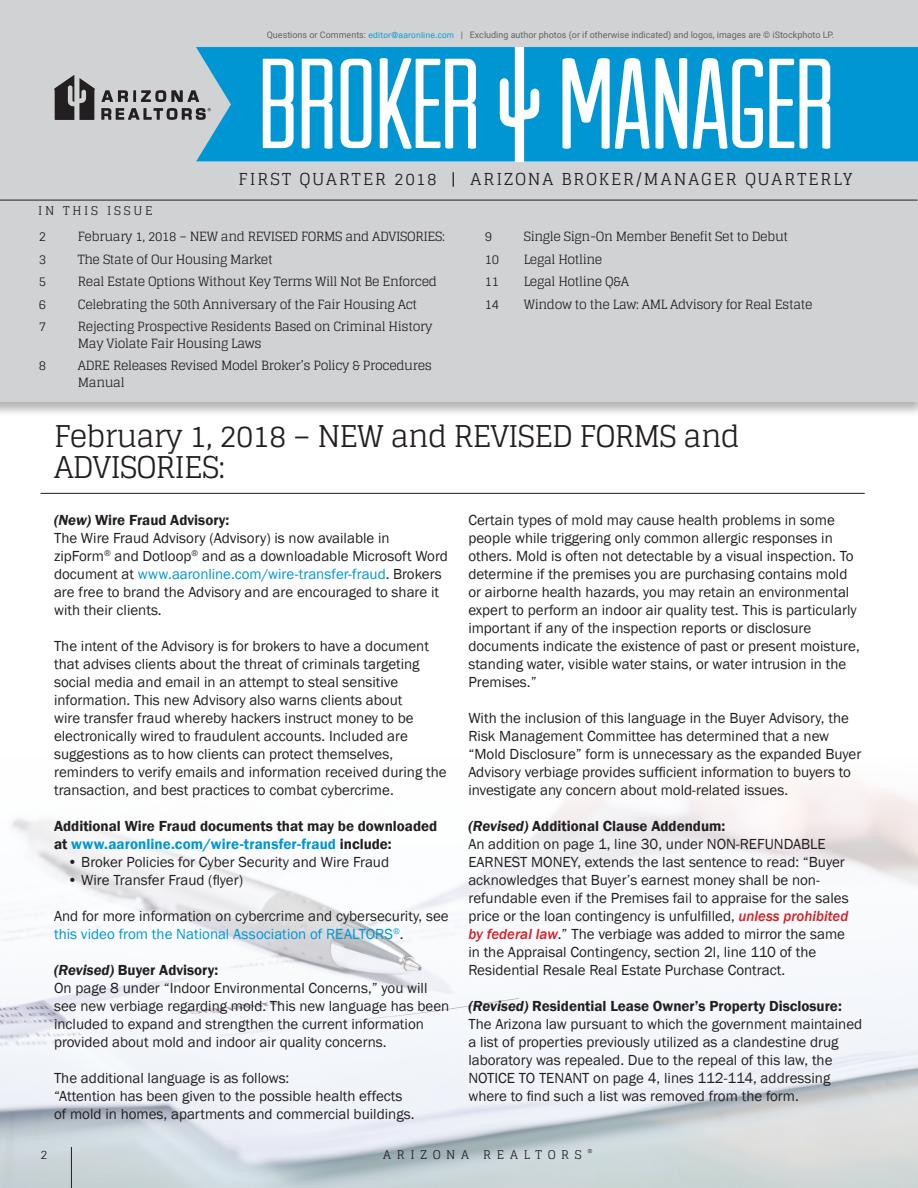
<style>
.page{position:relative;width:918px;height:1188px;background:#fff}
.page>*{position:absolute;margin:0;border:0;box-sizing:border-box;transform-origin:0 0}
.t1{font:30px/31.5px "Glegoo";letter-spacing:-.03em;color:#231f20}
.t2{font:16.5px "Glegoo";letter-spacing:.115em;color:#231f20}
.t3{font:15px/18px "Franklin Gothic";color:#231f20}
.t4{font:600 15px/18px "Franklin Gothic";color:#231f20}
.t5{font:12.75px/16.5px "Glegoo";letter-spacing:-.03em;color:#231f20}
.t6{font:12px "Glegoo";letter-spacing:.48em;color:#231f20}
.t7{font:12px "Glegoo";letter-spacing:.23em;color:#231f20}
.t8{font:12px "Glegoo";letter-spacing:.45em;color:#231f20}
.t9{font:9px "Roboto";color:#636366}
.s1{font-family:"Franklin Gothic";color:#0096d3}
.s2{font-weight:600;font-style:italic}
.s3{font-weight:600}
.s4{color:#0096d3}
.s5{font-weight:500;font-style:italic;color:#d1232a}
</style>
<div class="page">
<img style="left:0;top:781px;width:918px;height:407px">
<hr style="left:41px;top:493px;width:824px;height:1px;background:#231f20">
<div style="left:0;top:0;width:918px;height:417px;background:#231f20;opacity:.33"></div>
<div style="left:0;top:0;width:918px;height:402px;background:#d1d2d4"></div>
<svg style="left:524px;top:47px;width:394px;height:115px;background:#41b1de"></svg>
<svg style="left:626px;top:70px;width:13px;height:52px"></svg>
<svg style="left:807px;top:65px;width:15px;height:35px"></svg>
<svg style="left:704px;top:70px;width:13px;height:52px"></svg>
<hr style="left:0;top:200px;width:917px;height:1px;background:#231f20">
<svg style="left:45px;top:47px;width:470px;height:154px"></svg>
<hr style="left:71px;top:1147px;width:1px;height:41px;background:#231f20">
<p class="t9" style="left:267px;top:29px;width:569px">Questions or Comments: <span class="s1">editor@aaronline.com</span> | Excluding author photos (or if otherwise indicated) and logos, images are © iStockphoto LP.</p>
<p class="t7" style="left:38px;top:203px;width:116px">IN THIS ISSUE</p>
<p class="t2" style="left:239px;top:168px;width:615px">FIRST QUARTER 2018 | ARIZONA BROKER/MANAGER QUARTERLY</p>
<p class="t5" style="left:39px;top:228px;width:9px">2</p>
<p class="t5" style="left:78px;top:228px;width:369px">February 1, 2018 – NEW and REVISED FORMS and ADVISORIES:</p>
<p class="t5" style="left:39px;top:251px;width:9px">3</p>
<p class="t5" style="left:78px;top:251px;width:196px">The State of Our Housing Market</p>
<p class="t5" style="left:39px;top:273px;width:9px">5</p>
<p class="t5" style="left:78px;top:273px;width:361px">Real Estate Options Without Key Terms Will Not Be Enforced</p>
<p class="t5" style="left:39px;top:296px;width:9px">6</p>
<p class="t5" style="left:78px;top:296px;width:341px">Celebrating the 50th Anniversary of the Fair Housing Act</p>
<p class="t5" style="left:39px;top:318px;width:9px">7</p>
<p class="t5" style="left:78px;top:318px;width:356px">Rejecting Prospective Residents Based on Criminal History<br>May Violate Fair Housing Laws</p>
<p class="t5" style="left:39px;top:357px;width:9px">8</p>
<p class="t5" style="left:78px;top:357px;width:356px">ADRE Releases Revised Model Broker’s Policy &amp; Procedures<br>Manual</p>
<p class="t5" style="left:485px;top:228px;width:9px">9</p>
<p class="t5" style="left:524px;top:228px;width:266px">Single Sign-On Member Benefit Set to Debut</p>
<p class="t5" style="left:485px;top:251px;width:16px">10</p>
<p class="t5" style="left:524px;top:251px;width:80px">Legal Hotline</p>
<p class="t5" style="left:485px;top:273px;width:16px">11</p>
<p class="t5" style="left:524px;top:273px;width:107px">Legal Hotline Q&amp;A</p>
<p class="t5" style="left:485px;top:296px;width:16px">14</p>
<p class="t5" style="left:524px;top:296px;width:290px">Window to the Law: AML Advisory for Real Estate</p>
<h1 class="t1" style="left:54px;top:420px;width:687px">February 1, 2018 – NEW and REVISED FORMS and<br>ADVISORIES:</h1>
<p class="t3" style="left:54px;top:511px;width:395px"><span class="s2">(New)</span> <span class="s3">Wire Fraud Advisory:<br></span>The Wire Fraud Advisory (Advisory) is now available in zipForm<sup>®</sup> and Dotloop<sup>®</sup> and as a downloadable Microsoft Word document at <span class="s4">www.aaronline.com/wire-transfer-fraud</span>. Brokers are free to brand the Advisory and are encouraged to share it with their clients.</p>
<p class="t3" style="left:54px;top:637px;width:394px">The intent of the Advisory is for brokers to have a document that advises clients about the threat of criminals targeting social media and email in an attempt to steal sensitive information. This new Advisory also warns clients about<br>wire transfer fraud whereby hackers instruct money to be electronically wired to fraudulent accounts. Included are suggestions as to how clients can protect themselves, reminders to verify emails and information received during the transaction, and best practices to combat cybercrime.</p>
<p class="t4" style="left:54px;top:817px;width:385px">Additional Wire Fraud documents that may be downloaded at <span class="s4">www.aaronline.com/wire-transfer-fraud</span> include:</p>
<p class="t3" style="left:68px;top:853px;width:323px">• Broker Policies for Cyber Security and Wire Fraud</p>
<p class="t3" style="left:68px;top:871px;width:177px">• Wire Transfer Fraud (flyer)</p>
<p class="t3" style="left:54px;top:907px;width:396px">And for more information on cybercrime and cybersecurity, see <span class="s4">this video from the National Association of REALTORS</span><sup>®</sup>.</p>
<p class="t3" style="left:54px;top:961px;width:397px"><span class="s2">(Revised)</span> <span class="s3">Buyer Advisory:<br></span>On page 8 under “Indoor Environmental Concerns,” you will see new verbiage regarding mold. This new language has been included to expand and strengthen the current information provided about mold and indoor air quality concerns.</p>
<p class="t3" style="left:54px;top:1069px;width:362px">The additional language is as follows:<br>“Attention has been given to the possible health effects of mold in homes, apartments and commercial buildings.</p>
<p class="t3" style="left:468px;top:511px;width:393px">Certain types of mold may cause health problems in some people while triggering only common allergic responses in others. Mold is often not detectable by a visual inspection. To determine if the premises you are purchasing contains mold or airborne health hazards, you may retain an environmental expert to perform an indoor air quality test. This is particularly important if any of the inspection reports or disclosure documents indicate the existence of past or present moisture, standing water, visible water stains, or water intrusion in the Premises.”</p>
<p class="t3" style="left:468px;top:709px;width:394px">With the inclusion of this language in the Buyer Advisory, the Risk Management Committee has determined that a new “Mold Disclosure” form is unnecessary as the expanded Buyer Advisory verbiage provides sufficient information to buyers to investigate any concern about mold-related issues.</p>
<p class="t3" style="left:468px;top:817px;width:382px"><span class="s2">(Revised)</span> <span class="s3">Additional Clause Addendum:<br></span>An addition on page 1, line 30, under NON-REFUNDABLE EARNEST MONEY, extends the last sentence to read: “Buyer acknowledges that Buyer’s earnest money shall be non&shy;refundable even if the Premises fail to appraise for the sales price or the loan contingency is unfulfilled, <span class="s5">unless prohibited by federal law</span>.” The verbiage was added to mirror the same in the Appraisal Contingency, section 2l, line 110 of the Residential Resale Real Estate Purchase Contract.</p>
<p class="t3" style="left:468px;top:997px;width:395px"><span class="s2">(Revised)</span> <span class="s3">Residential Lease Owner’s Property Disclosure:<br></span>The Arizona law pursuant to which the government maintained a list of properties previously utilized as a clandestine drug laboratory was repealed. Due to the repeal of this law, the NOTICE TO TENANT on page 4, lines 112-114, addressing where to find such a list was removed from the form.</p>
<p class="t8" style="left:40px;top:1147px;width:8px">2</p>
<p class="t6" style="left:383px;top:1147px;width:211px">ARIZONA REALTORS <sup>®</sup></p>
</div>
